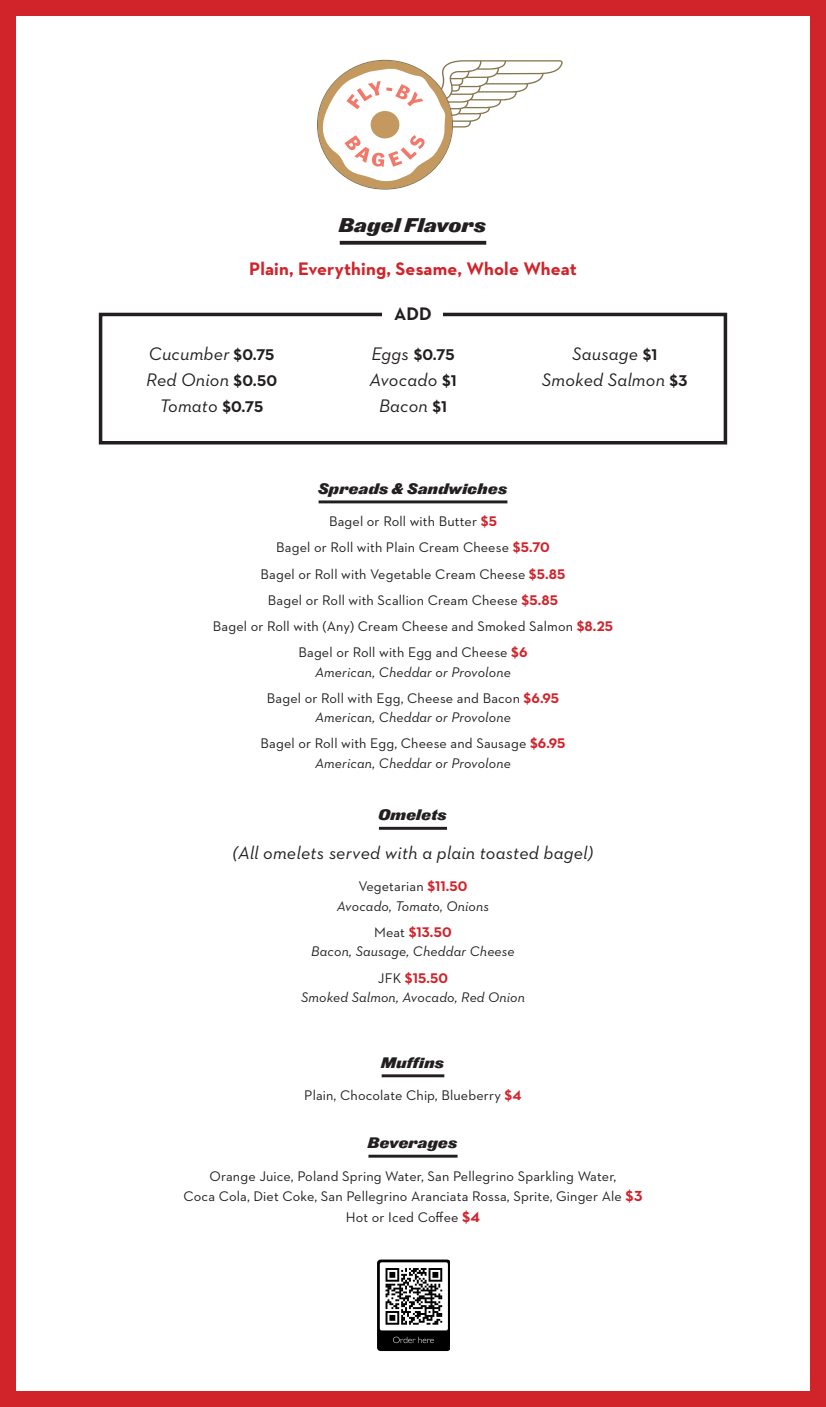
<style>
.page{position:relative;width:826px;height:1407px;background:#fff}
.page>*{position:absolute;margin:0;border:0;box-sizing:border-box;transform-origin:0 0}
.t1{font:italic 18.46px/25.7px "Neutraface 2 Text";letter-spacing:.01em;color:#231f20;text-align:center}
.t2{font:700 18.46px "Neutraface 2 Text";letter-spacing:.01em;color:#d1232a}
.t3{font:18.46px "Flight Center Gothic";letter-spacing:.02em;color:#231f20}
.t4{font:700 18.46px "Neutraface 2 Text";color:#231f20}
.t5{font:700 15.82px "Neutraface 2 Text";color:#231f20}
.t6{font:14.18px/19.7px "Neutraface 2 Text";letter-spacing:.01em;color:#231f20;text-align:center}
.t7{font:italic 14.18px/19.7px "Neutraface 2 Text";letter-spacing:.01em;color:#231f20;text-align:center}
.t8{font:14.18px "Flight Center Gothic";letter-spacing:.02em;color:#231f20}
.s1{font-weight:700;font-style:normal;font-size:15.82px}
.s2{font-weight:400;font-style:italic;font-size:18.46px}
.s3{font-weight:700;color:#d1232a}
.s4{font-style:italic}
.s5{font-style:normal}
.s6{font-weight:700;font-style:normal;color:#d1232a}
.s7{font-weight:700;font-size:14.82px;color:#d1232a}
</style>
<div class="page">
<div style="left:0;top:0;width:825px;height:1406px;border:16px solid #d1232a"></div>
<div style="left:99px;top:313px;width:627px;height:131px;border:4px solid #231f20"></div>
<hr style="left:318px;top:500px;width:189px;height:3px;background:#231f20">
<hr style="left:379px;top:826px;width:68px;height:3px;background:#231f20">
<hr style="left:381px;top:1074px;width:63px;height:3px;background:#231f20">
<hr style="left:368px;top:1154px;width:89px;height:3px;background:#231f20">
<svg style="left:339px;top:241px;width:147px;height:4px"></svg>
<div style="left:383px;top:306px;width:60px;height:19px;background:#fff"></div>
<svg style="left:319px;top:60px;width:244px;height:121px"></svg>
<img style="left:377px;top:1259px;width:72px;height:92px">
<p class="t3" style="left:339px;top:212px;width:148px">Bagel Flavors</p>
<p class="t2" style="left:249px;top:256px;width:329px">Plain, Everything, Sesame, Whole Wheat</p>
<p class="t4" style="left:394px;top:302px;width:39px">ADD</p>
<p class="t1" style="left:146px;top:341px;width:133px">Cucumber <span class="s1">$0.75<br></span>Red Onion <span class="s1">$0.50<br></span>Tomato <span class="s1">$0.75</span></p>
<p class="t5" style="left:371px;top:345px;width:85px"><span class="s2">Eggs</span> $0.75</p>
<p class="t1" style="left:369px;top:367px;width:88px">Avocado <span class="s1">$1</span></p>
<p class="t1" style="left:379px;top:392px;width:69px">Bacon <span class="s1">$1</span></p>
<p class="t1" style="left:572px;top:341px;width:87px">Sausage <span class="s1">$1</span></p>
<p class="t1" style="left:541px;top:367px;width:147px">Smoked Salmon <span class="s1">$3</span></p>
<p class="t8" style="left:318px;top:479px;width:190px">Spreads &amp; Sandwiches</p>
<p class="t6" style="left:329px;top:511px;width:169px">Bagel or Roll with Butter <span class="s3">$5</span></p>
<p class="t6" style="left:276px;top:537px;width:275px">Bagel or Roll with Plain Cream Cheese <span class="s3">$5.70</span></p>
<p class="t6" style="left:260px;top:563px;width:306px">Bagel or Roll with Vegetable Cream Cheese <span class="s3">$5.85</span></p>
<p class="t6" style="left:268px;top:589px;width:291px">Bagel or Roll with Scallion Cream Cheese <span class="s3">$5.85</span></p>
<p class="t6" style="left:213px;top:616px;width:401px">Bagel or Roll with (Any) Cream Cheese and Smoked Salmon <span class="s3">$8.25</span></p>
<p class="t6" style="left:298px;top:642px;width:230px">Bagel or Roll with Egg and Cheese <span class="s3">$6<br></span><span class="s4">American, Cheddar or Provolone</span></p>
<p class="t6" style="left:267px;top:687px;width:293px">Bagel or Roll with Egg, Cheese and Bacon <span class="s3">$6.95<br></span><span class="s4">American, Cheddar or Provolone</span></p>
<p class="t6" style="left:260px;top:733px;width:306px">Bagel or Roll with Egg, Cheese and Sausage <span class="s3">$6.95<br></span><span class="s4">American, Cheddar or Provolone</span></p>
<p class="t8" style="left:378px;top:805px;width:70px">Omelets</p>
<p class="t1" style="left:233px;top:839px;width:361px">(All omelets served with a plain toasted bagel)</p>
<p class="t7" style="left:337px;top:876px;width:154px"><span class="s5">Vegetarian</span> <span class="s6">$11.50<br></span>Avocado, Tomato, Onions</p>
<p class="t7" style="left:311px;top:921px;width:205px"><span class="s5">Meat</span> <span class="s6">$13.50<br></span>Bacon, Sausage, Cheddar Cheese</p>
<p class="t7" style="left:301px;top:967px;width:225px"><span class="s5">JFK</span> <span class="s6">$15.50<br></span>Smoked Salmon, Avocado, Red Onion</p>
<p class="t8" style="left:381px;top:1052px;width:64px">Muffins</p>
<p class="t6" style="left:304px;top:1085px;width:219px">Plain, Chocolate Chip, Blueberry <span class="s3">$4</span></p>
<p class="t8" style="left:368px;top:1133px;width:91px">Beverages</p>
<p class="t6" style="left:183px;top:1165px;width:460px;line-height:20.6px">Orange Juice, Poland Spring Water, San Pellegrino Sparkling Water,<br>Coca Cola, Diet Coke, San Pellegrino Aranciata Rossa, Sprite, Ginger Ale <span class="s7">$3</span></p>
<p class="t6" style="left:346px;top:1206px;width:135px">Hot or Iced Coffee <span class="s7">$4</span></p>
</div>
